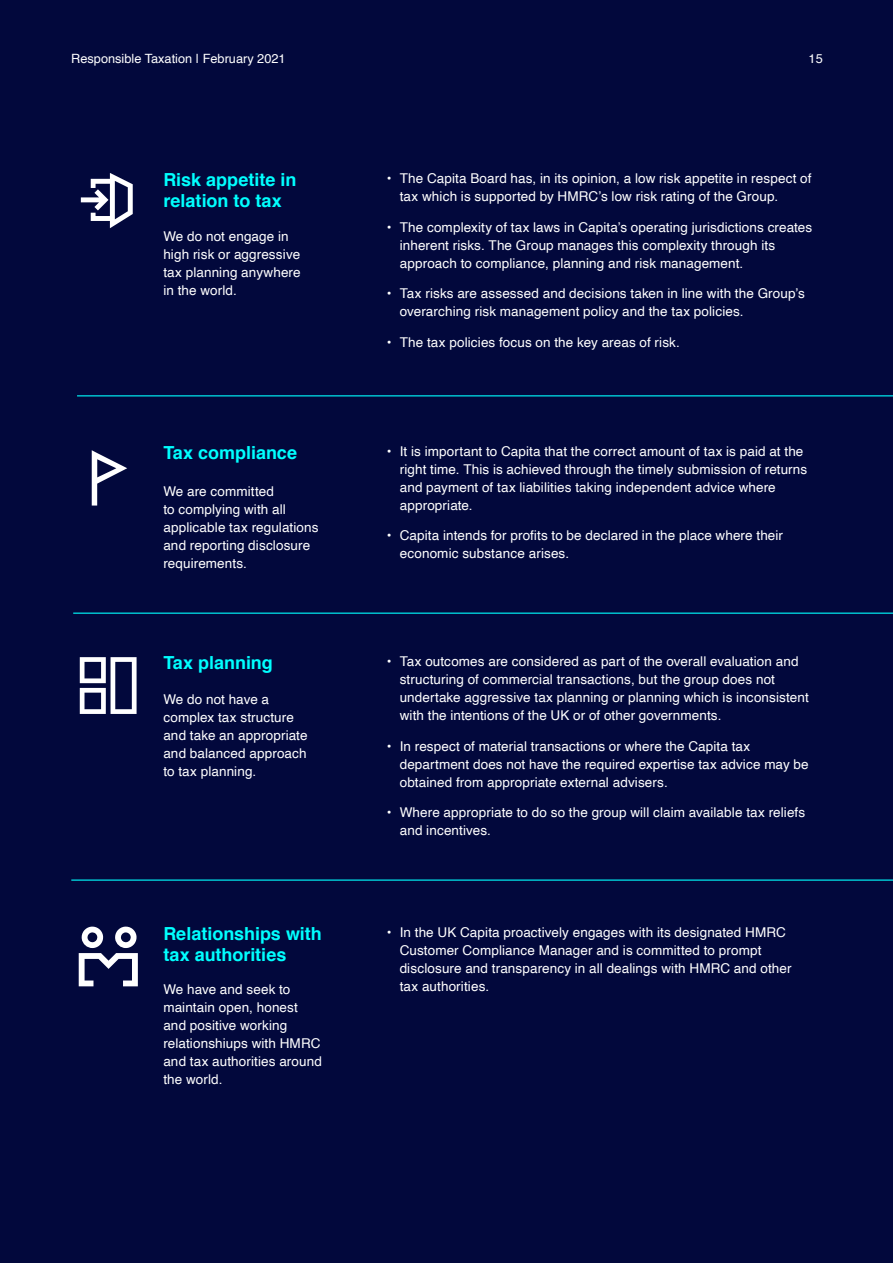
<style>
.page{position:relative;width:893px;height:1263px;background:#02083c}
.page>*{position:absolute;margin:0;border:0;box-sizing:border-box;transform-origin:0 0}
.t1{font:700 18px/21px "Helvetica";color:#0ff}
.t2{font:13.5px/18px "Helvetica";letter-spacing:.01em;color:#fff}
.t3{font:12.75px "Helvetica";color:#fff}
</style>
<div class="page">
<hr style="left:77px;top:395px;width:816px;height:1px;background:#0ff">
<hr style="left:73px;top:613px;width:820px;height:1px;background:#0ff">
<hr style="left:71px;top:879px;width:822px;height:2px;background:#0ff">
<svg style="left:80px;top:657px;width:57px;height:57px"></svg>
<svg style="left:79px;top:926px;width:59px;height:60px"></svg>
<svg style="left:92px;top:450px;width:35px;height:55px"></svg>
<svg style="left:81px;top:173px;width:52px;height:55px"></svg>
<p class="t3" style="left:71px;top:48px;width:216px">Responsible Taxation | February 2021</p>
<p class="t3" style="left:809px;top:48px;width:16px">15</p>
<h1 class="t1" style="left:163px;top:170px;width:134px">Risk appetite in relation to tax</h1>
<p class="t2" style="left:163px;top:228px;width:139px">We do not engage in high risk or aggressive tax planning anywhere in the world.</p>
<h1 class="t1" style="left:163px;top:442px;width:135px">Tax compliance</h1>
<p class="t2" style="left:163px;top:483px;width:157px">We are committed<br>to complying with all applicable tax regulations and reporting disclosure requirements.</p>
<h1 class="t1" style="left:163px;top:653px;width:111px">Tax planning</h1>
<p class="t2" style="left:163px;top:691px;width:146px">We do not have a complex tax structure and take an appropriate and balanced approach to tax planning.</p>
<h1 class="t1" style="left:163px;top:923px;width:160px">Relationships with tax authorities</h1>
<p class="t2" style="left:163px;top:980px;width:160px">We have and seek to maintain open, honest and positive working relationshiups with HMRC and tax authorities around the world.</p>
<p class="t2" style="left:400px;top:169px;width:413px;text-indent:-13px">• The Capita Board has, in its opinion, a low risk appetite in respect of tax which is supported by HMRC’s low risk rating of the Group.</p>
<p class="t2" style="left:400px;top:218px;width:414px;text-indent:-13px">• The complexity of tax laws in Capita’s operating jurisdictions creates inherent risks. The Group manages this complexity through its approach to compliance, planning and risk management.</p>
<p class="t2" style="left:400px;top:285px;width:407px;text-indent:-13px">• Tax risks are assessed and decisions taken in line with the Group’s overarching risk management policy and the tax policies.</p>
<p class="t2" style="left:387px;top:334px;width:294px">• The tax policies focus on the key areas of risk.</p>
<p class="t2" style="left:400px;top:442px;width:409px;text-indent:-13px">• It is important to Capita that the correct amount of tax is paid at the right time. This is achieved through the timely submission of returns and payment of tax liabilities taking independent advice where appropriate.</p>
<p class="t2" style="left:400px;top:527px;width:385px;text-indent:-13px">• Capita intends for profits to be declared in the place where their economic substance arises.</p>
<p class="t2" style="left:400px;top:652px;width:411px;text-indent:-13px">• Tax outcomes are considered as part of the overall evaluation and structuring of commercial transactions, but the group does not undertake aggressive tax planning or planning which is inconsistent with the intentions of the UK or of other governments.</p>
<p class="t2" style="left:400px;top:737px;width:410px;text-indent:-13px">• In respect of material transactions or where the Capita tax department does not have the required expertise tax advice may be obtained from appropriate external advisers.</p>
<p class="t2" style="left:400px;top:804px;width:407px;text-indent:-13px">• Where appropriate to do so the group will claim available tax reliefs and incentives.</p>
<p class="t2" style="left:400px;top:923px;width:393px;text-indent:-13px">• In the UK Capita proactively engages with its designated HMRC Customer Compliance Manager and is committed to prompt disclosure and transparency in all dealings with HMRC and other tax authorities.</p>
</div>
